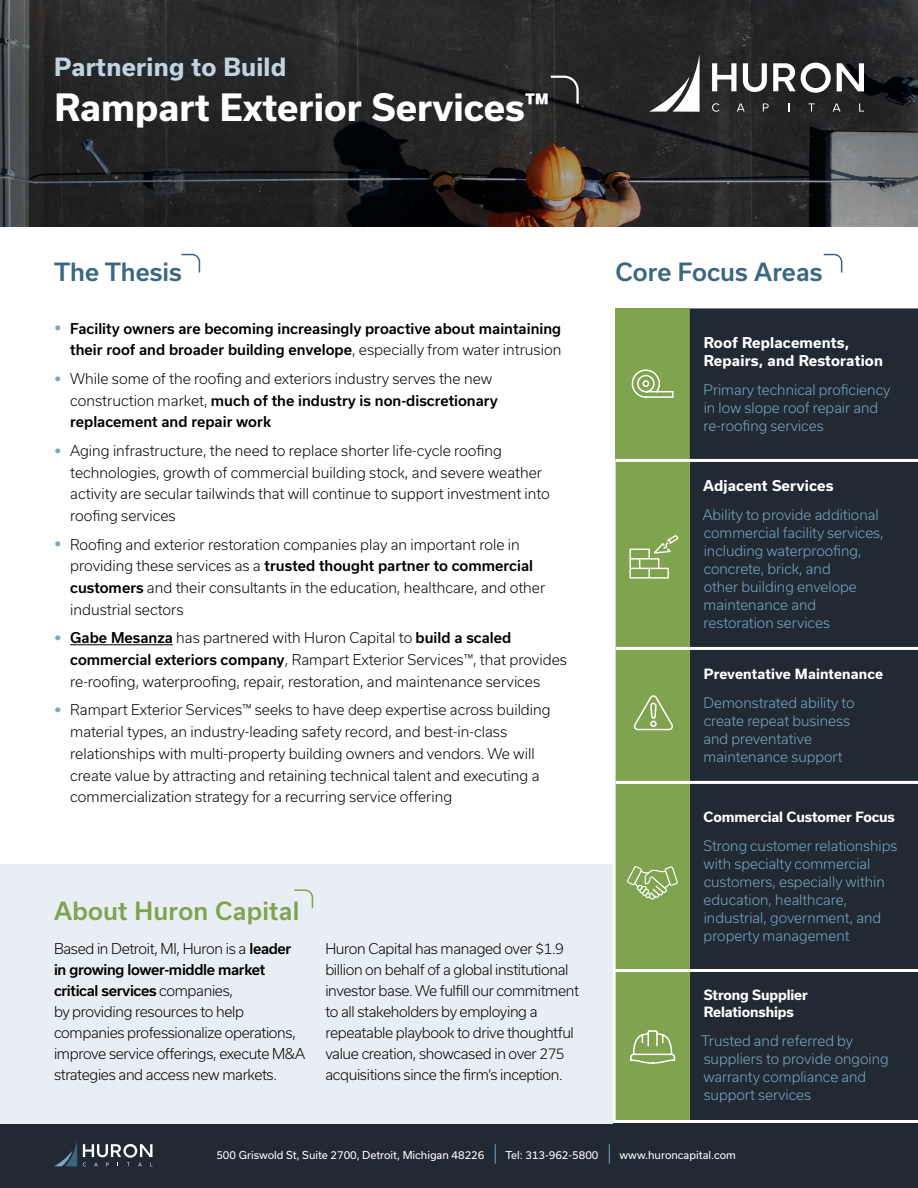
<style>
.page{position:relative;width:918px;height:1188px;background:#fff}
.page>*{position:absolute;margin:0;border:0;box-sizing:border-box;transform-origin:0 0}
.t1{font:700 36px "Usual";color:#fff}
.t2{font:500 24px "Usual";color:#3b6780}
.t3{font:500 24px "Usual";letter-spacing:.01em;color:#80a34f}
.t4{font:700 24px "Usual";letter-spacing:.01em;color:#c3d4e1}
.t5{font:300 14.25px/21.8px "Usual";color:#000}
.t6{font:300 14.25px/21px "Usual";letter-spacing:-.025em;color:#000}
.t7{font:500 14.25px/21.8px "Usual";color:#000;text-align:right}
.t8{font:700 14.25px/18px "Usual";letter-spacing:.01em;color:#fff}
.t9{font:300 13.8px/18px "Usual";color:#7babc3}
.t10{font:700 13.5px/16.5px "Usual";letter-spacing:-.01em;color:#fff}
.t11{font:700 13.5px "Usual";letter-spacing:.01em;color:#fff}
.t12{font:10.5px "Usual";color:#fff}
.s1{font-size:19.5px;color:#7aa8bf}
.s2{font-weight:300}
.s3{font-weight:500;font-size:19.5px;color:#7aa8bf}
.s4{font-weight:500}
.s5{color:#020203}
</style>
<div class="page">
<div style="left:0;top:1123px;width:918px;height:65px;background:#212933"></div>
<svg style="left:83px;top:1144px;width:69px;height:22px"></svg>
<svg style="left:55px;top:1142px;width:22px;height:24px"></svg>
<svg style="left:495px;top:1144px;width:1px;height:20px"></svg>
<svg style="left:609px;top:1144px;width:1px;height:20px"></svg>
<svg style="left:0;top:0;width:918px;height:227px;background:#2b2a2b"></svg>
<div style="left:0;top:864px;width:612px;height:259px;background:#e7eef4"></div>
<div style="left:616px;top:308px;width:74px;height:152px;background:#80a34f"></div>
<div style="left:690px;top:308px;width:228px;height:812px;background:#212933"></div>
<div style="left:616px;top:462px;width:74px;height:658px;background:#80a34f"></div>
<hr style="left:616px;top:459px;width:74px;height:3px;background:#fff">
<hr style="left:690px;top:459px;width:228px;height:3px;background:#fff">
<hr style="left:616px;top:647px;width:74px;height:3px;background:#fff">
<hr style="left:690px;top:647px;width:228px;height:3px;background:#fff">
<hr style="left:616px;top:781px;width:74px;height:3px;background:#fff">
<hr style="left:690px;top:781px;width:228px;height:3px;background:#fff">
<svg style="left:712px;top:103px;width:7px;height:9px"></svg>
<svg style="left:737px;top:103px;width:8px;height:9px"></svg>
<svg style="left:763px;top:103px;width:6px;height:9px"></svg>
<svg style="left:808px;top:103px;width:7px;height:9px"></svg>
<svg style="left:833px;top:103px;width:8px;height:9px"></svg>
<svg style="left:859px;top:103px;width:5px;height:9px"></svg>
<svg style="left:712px;top:63px;width:25px;height:28px"></svg>
<svg style="left:743px;top:63px;width:24px;height:29px"></svg>
<svg style="left:773px;top:62px;width:58px;height:31px"></svg>
<svg style="left:837px;top:63px;width:27px;height:28px"></svg>
<svg style="left:649px;top:54px;width:51px;height:58px"></svg>
<svg style="left:549px;top:74px;width:31px;height:32px"></svg>
<svg style="left:181px;top:253px;width:20px;height:20px"></svg>
<hr style="left:70px;top:644px;width:103px;height:1px;background:#000">
<svg style="left:294px;top:889px;width:20px;height:20px"></svg>
<hr style="left:616px;top:969px;width:302px;height:3px;background:#fff">
<svg style="left:823px;top:253px;width:20px;height:20px"></svg>
<svg style="left:631px;top:369px;width:43px;height:29px"></svg>
<svg style="left:629px;top:1030px;width:47px;height:35px;background:#98b470"></svg>
<svg style="left:633px;top:695px;width:41px;height:62px;background:#8cab5f"></svg>
<svg style="left:627px;top:866px;width:51px;height:34px;background:#97b46f"></svg>
<svg style="left:629px;top:535px;width:50px;height:44px;background:#95b26c"></svg>
<h2 class="t4" style="left:54px;top:53px;width:233px">Partnering to Build</h2>
<h1 class="t1" style="left:54px;top:86px;width:496px">Rampart Exterior Services™</h1>
<h2 class="t2" style="left:54px;top:258px;width:129px">The Thesis</h2>
<p class="t7" style="left:54px;top:317px;width:509px"><span class="s1">•</span> Facility owners are becoming increasingly proactive about maintaining their roof and broader building envelope<span class="s2">, especially from water intrusion</span></p>
<p class="t5" style="left:70px;top:368px;width:429px;text-indent:-16px"><span class="s3">•</span> While some of the roofing and exteriors industry serves the new construction market, <span class="s4">much of the industry is non-discretionary replacement and repair work</span></p>
<p class="t5" style="left:70px;top:440px;width:481px;text-indent:-16px"><span class="s3">•</span> Aging infrastructure, the need to replace shorter life-cycle roofing technologies, growth of commercial building stock, and severe weather activity are secular tailwinds that will continue to support investment into roofing services</p>
<p class="t5" style="left:70px;top:533px;width:477px;text-indent:-16px"><span class="s3">•</span> Roofing and exterior restoration companies play an important role in providing these services as a <span class="s4">trusted thought partner to commercial customers</span> and their consultants in the education, healthcare, and other industrial sectors</p>
<p class="t5" style="left:70px;top:627px;width:498px;text-indent:-16px"><span class="s3">•</span> <span class="s4">Gabe Mesanza</span> has partnered with Huron Capital to <span class="s4">build a scaled commercial exteriors company</span>, Rampart Exterior Services™, that provides re-roofing, waterproofing, repair, restoration, and maintenance services</p>
<p class="t5" style="left:70px;top:699px;width:482px;text-indent:-16px"><span class="s3">•</span> <span class="s5">Rampart Exterior Services™</span> seeks to have deep expertise across building material types, an industry-leading safety record, and best-in-class relationships with multi-property building owners and vendors. We will create value by attracting and retaining technical talent and executing a commercialization strategy for a recurring service offering</p>
<h2 class="t3" style="left:54px;top:897px;width:247px">About Huron Capital</h2>
<p class="t6" style="left:54px;top:938px;width:253px">Based in Detroit, MI, Huron is a <span class="s4">leader in growing lower-middle market critical services</span> companies,<br>by providing resources to help companies professionalize operations, improve service offerings, execute M&amp;A strategies and access new markets.</p>
<p class="t6" style="left:325px;top:938px;width:255px">Huron Capital has managed over $1.9 billion on behalf of a global institutional investor base. We fulfill our commitment to all stakeholders by employing a repeatable playbook to drive thoughtful value creation, showcased in over 275 acquisitions since the firm’s inception.</p>
<h2 class="t2" style="left:616px;top:258px;width:208px">Core Focus Areas</h2>
<p class="t8" style="left:704px;top:334px;width:181px">Roof Replacements,<br>Repairs, and Restoration</p>
<p class="t9" style="left:704px;top:381px;width:188px">Primary technical proficiency in low slope roof repair and re-roofing services</p>
<p class="t8" style="left:703px;top:477px;width:132px">Adjacent Services</p>
<p class="t9" style="left:703px;top:506px;width:182px">Ability to provide additional commercial facility services, including waterproofing, concrete, brick, and<br>other building envelope maintenance and restoration services</p>
<p class="t11" style="left:704px;top:666px;width:181px">Preventative Maintenance</p>
<p class="t9" style="left:704px;top:694px;width:153px">Demonstrated ability to create repeat business and preventative maintenance support</p>
<p class="t10" style="left:704px;top:809px;width:193px">Commercial Customer Focus</p>
<p class="t9" style="left:703px;top:837px;width:196px">Strong customer relationships with specialty commercial customers, especially within education, healthcare, industrial, government, and property management</p>
<p class="t10" style="left:704px;top:987px;width:106px">Strong Supplier<br>Relationships</p>
<p class="t9" style="left:701px;top:1032px;width:189px">Trusted and referred by suppliers to provide ongoing warranty compliance and support services</p>
<p class="t12" style="left:216px;top:1149px;width:270px">500 Griswold St, Suite 2700, Detroit, Michigan 48226</p>
<p class="t12" style="left:505px;top:1149px;width:95px">Tel: 313-962-5800</p>
<p class="t12" style="left:620px;top:1149px;width:118px">www.huroncapital.com</p>
</div>
